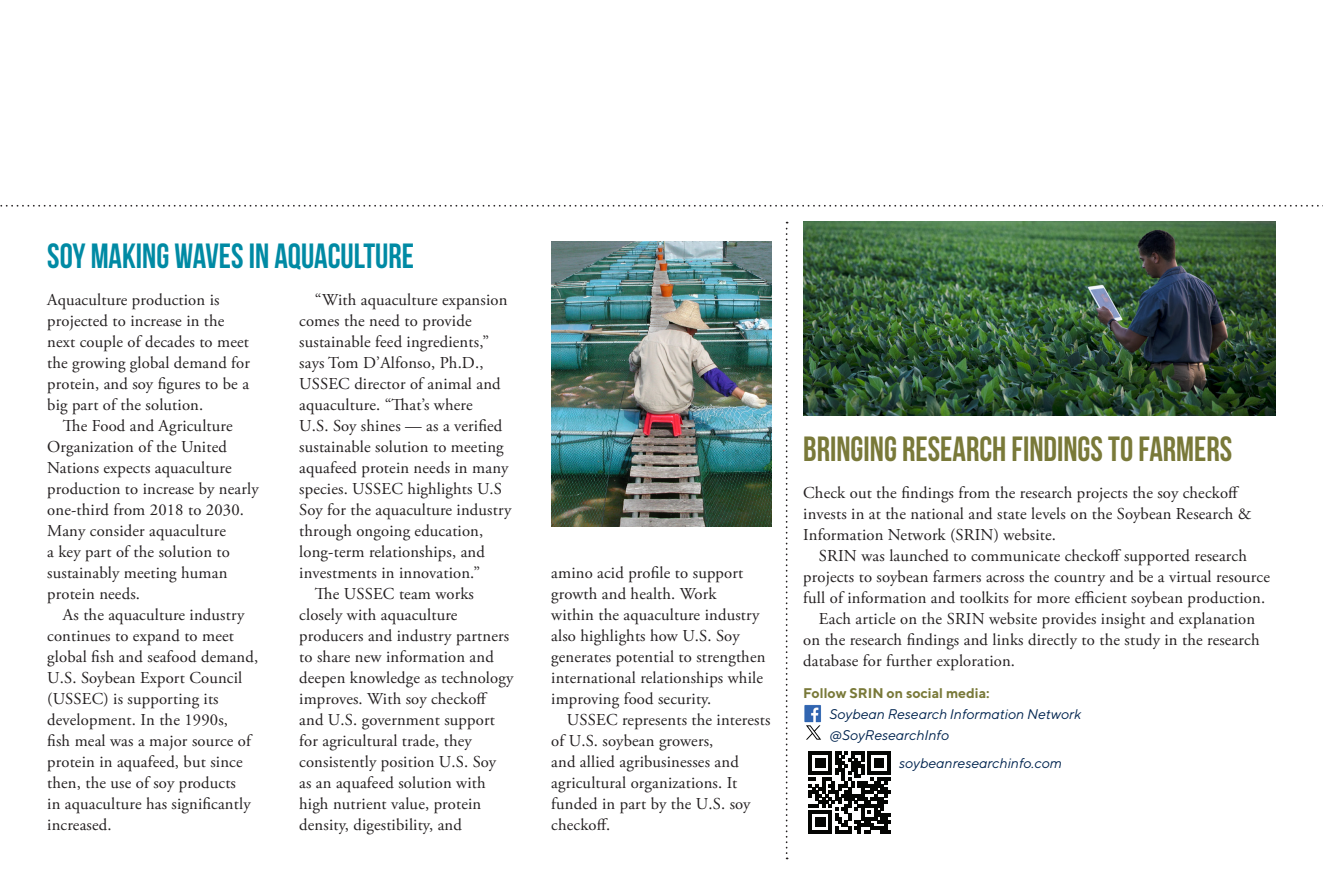
<style>
.page{position:relative;width:1323px;height:882px;background:#fff}
.page>*{position:absolute;margin:0;border:0;box-sizing:border-box;transform-origin:0 0}
.t1{font:35px "Bebas Neue";color:#797939;scale:.95 1}
.t2{font:35px "Bebas Neue";color:#008aa4;scale:.95 1}
.t3{font:16.62px/21px "Adobe Garamond Pro";letter-spacing:.01em;color:#231f20}
.t4{font:italic 14px/21px "TT Norms";color:#00244f}
.t5{font:700 14px "TT Norms";color:#797939}
</style>
<div class="page">
<svg style="left:0;top:205px;width:1323px;height:2px"></svg>
<img style="left:551px;top:242px;width:221px;height:285px">
<img style="left:803px;top:222px;width:473px;height:194px">
<svg style="left:786px;top:222px;width:2px;height:637px"></svg>
<img style="left:804px;top:705px;width:17px;height:17px">
<svg style="left:806px;top:725px;width:15px;height:15px"></svg>
<svg style="left:809px;top:752px;width:81px;height:81px"></svg>
<h1 class="t2" style="left:47px;top:237px;width:388px">SOY MAKING WAVES IN AQUACULTURE</h1>
<p class="t3" style="left:47px;top:290px;width:204px">Aquaculture production is projected to increase in the next couple of decades to meet the growing global demand for protein, and soy figures to be a big part of the solution.</p>
<p class="t3" style="left:47px;top:416px;width:213px;text-indent:16px">The Food and Agriculture<br>Organization of the United<br>Nations expects aquaculture production to increase by nearly one-third from 2018 to 2030.<br>Many consider aquaculture<br>a key part of the solution to sustainably meeting human protein needs.</p>
<p class="t3" style="left:47px;top:605px;width:213px;text-indent:16px">As the aquaculture industry continues to expand to meet global fish and seafood demand,<br>U.S. Soybean Export Council (USSEC) is supporting its development. In the 1990s,<br>fish meal was a major source of protein in aquafeed, but since then, the use of soy products<br>in aquaculture has significantly increased.</p>
<p class="t3" style="left:315px;top:290px;width:194px">“With aquaculture expansion</p>
<p class="t3" style="left:299px;top:311px;width:174px">comes the need to provide</p>
<p class="t3" style="left:299px;top:332px;width:192px">sustainable feed ingredients,”</p>
<p class="t3" style="left:299px;top:353px;width:186px">says Tom D’Alfonso, Ph.D.,</p>
<p class="t3" style="left:299px;top:374px;width:203px">USSEC director of animal and</p>
<p class="t3" style="left:299px;top:395px;width:175px">aquaculture. “That’s where</p>
<p class="t3" style="left:299px;top:416px;width:205px">U.S. Soy shines — as a verified</p>
<p class="t3" style="left:299px;top:437px;width:206px">sustainable solution to meeting</p>
<p class="t3" style="left:299px;top:458px;width:211px">aquafeed protein needs in many</p>
<p class="t3" style="left:299px;top:479px;width:204px">species. USSEC highlights U.S</p>
<p class="t3" style="left:299px;top:500px;width:214px">Soy for the aquaculture industry</p>
<p class="t3" style="left:299px;top:521px;width:186px">through ongoing education,</p>
<p class="t3" style="left:299px;top:542px;width:187px">long-term relationships, and</p>
<p class="t3" style="left:299px;top:563px;width:183px">investments in innovation.”</p>
<p class="t3" style="left:315px;top:584px;width:161px">The USSEC team works</p>
<p class="t3" style="left:299px;top:605px;width:160px">closely with aquaculture</p>
<p class="t3" style="left:299px;top:626px;width:212px">producers and industry partners</p>
<p class="t3" style="left:299px;top:647px;width:196px">to share new information and</p>
<p class="t3" style="left:299px;top:668px;width:216px">deepen knowledge as technology</p>
<p class="t3" style="left:299px;top:689px;width:190px">improves. With soy checkoff</p>
<p class="t3" style="left:299px;top:710px;width:197px">and U.S. government support</p>
<p class="t3" style="left:299px;top:731px;width:174px">for agricultural trade, they</p>
<p class="t3" style="left:299px;top:752px;width:198px">consistently position U.S. Soy</p>
<p class="t3" style="left:299px;top:773px;width:188px">as an aquafeed solution with</p>
<p class="t3" style="left:299px;top:794px;width:184px">high nutrient value, protein</p>
<p class="t3" style="left:299px;top:815px;width:164px">density, digestibility, and</p>
<p class="t3" style="left:551px;top:563px;width:216px">amino acid profile to support growth and health. Work<br>within the aquaculture industry also highlights how U.S. Soy generates potential to strengthen international relationships while improving food security.</p>
<p class="t3" style="left:551px;top:710px;width:221px;text-indent:16px">USSEC represents the interests of U.S. soybean growers,<br>and allied agribusinesses and agricultural organizations. It funded in part by the U.S. soy checkoff.</p>
<h1 class="t1" style="left:803px;top:430px;width:453px">BRINGING RESEARCH FINDINGS TO FARMERS</h1>
<p class="t3" style="left:803px;top:483px;width:450px">Check out the findings from the research projects the soy checkoff invests in at the national and state levels on the Soybean Research &amp;<br>Information Network (SRIN) website.</p>
<p class="t3" style="left:819px;top:546px;width:429px">SRIN was launched to communicate checkoff supported research</p>
<p class="t3" style="left:803px;top:567px;width:468px">projects to soybean farmers across the country and be a virtual resource</p>
<p class="t3" style="left:803px;top:588px;width:463px">full of information and toolkits for more efficient soybean production.</p>
<p class="t3" style="left:819px;top:609px;width:438px">Each article on the SRIN website provides insight and explanation</p>
<p class="t3" style="left:803px;top:630px;width:458px">on the research findings and links directly to the study in the research</p>
<p class="t3" style="left:803px;top:650px;width:213px">database for further exploration.</p>
<p class="t5" style="left:803px;top:684px;width:188px">Follow SRIN on social media:</p>
<p class="t4" style="left:829px;top:703px;width:253px">Soybean Research Information Network @SoyResearchInfo</p>
<p class="t4" style="left:899px;top:753px;width:164px">soybeanresearchinfo.com</p>
</div>
